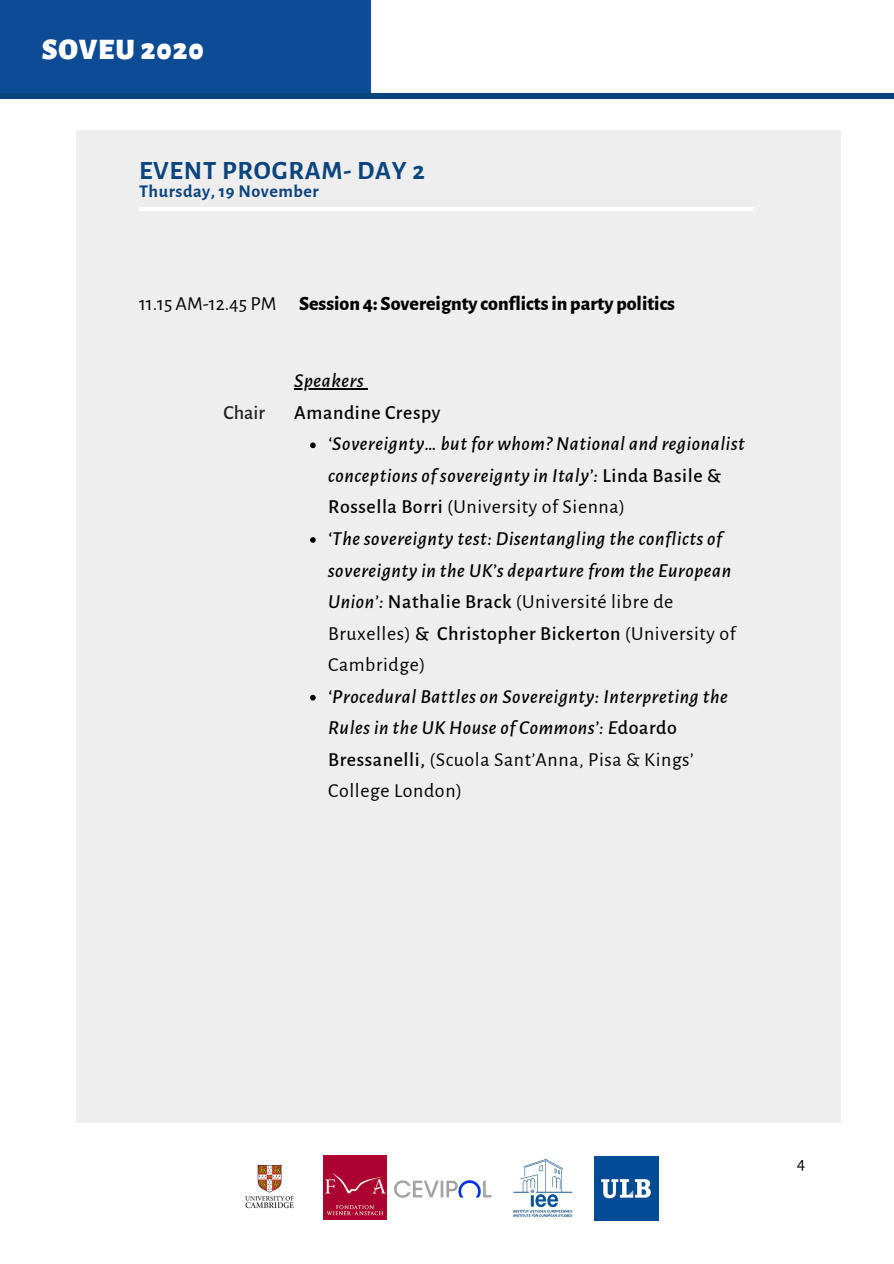
<style>
.page{position:relative;width:894px;height:1264px;background:#fff}
.page>*{position:absolute;margin:0;border:0;box-sizing:border-box;transform-origin:0 0}
.t1{font:900 30px "Alegreya Sans";letter-spacing:.03em;color:#fff}
.t2{font:700 26.55px "Alegreya Sans";letter-spacing:.03em;color:#0c457d}
.t3{font:italic 500 19.8px/31.5px "Alegreya Sans";letter-spacing:.03em;color:#000}
.t4{font:800 19.8px "Alegreya Sans";color:#000}
.t5{font:500 19.8px "Alegreya Sans";letter-spacing:.03em;color:#000}
.t6{font:500 19.8px "Alegreya Sans";color:#222}
.t7{font:700 18px "Alegreya Sans";letter-spacing:.03em;color:#0c457d}
.t8{font:18px "Alegreya Sans";color:#000}
.s1{font-weight:400}
.s2{font-style:normal}
.s3{font-weight:400;font-style:normal}
</style>
<div class="page">
<div style="left:77px;top:131px;width:763px;height:992px;background:#eee"></div>
<hr style="left:139px;top:207px;width:614px;height:3px;background:#fff">
<div style="left:0;top:0;width:370px;height:98px;background:#0d4b95"></div>
<div style="left:0;top:93px;width:893px;height:5px;background:#0c457d"></div>
<img style="left:513px;top:1159px;width:60px;height:58px">
<img style="left:323px;top:1155px;width:64px;height:64px">
<img style="left:245px;top:1164px;width:49px;height:45px">
<img style="left:394px;top:1180px;width:98px;height:18px">
<img style="left:594px;top:1156px;width:64px;height:64px">
<svg style="left:310px;top:442px;width:5px;height:6px"></svg>
<svg style="left:310px;top:537px;width:5px;height:6px"></svg>
<svg style="left:310px;top:695px;width:5px;height:5px"></svg>
<hr style="left:294px;top:388px;width:70px;height:1px;background:#000">
<h1 class="t1" style="left:42px;top:35px;width:164px">SOVEU 2020</h1>
<h2 class="t2" style="left:139px;top:158px;width:287px">EVENT PROGRAM- DAY 2</h2>
<p class="t7" style="left:139px;top:182px;width:181px">Thursday, 19 November</p>
<p class="t4" style="left:139px;top:294px;width:537px"><span class="s1">11.15 AM-12.45 PM</span> Session 4: Sovereignty conflictsin party politics</p>
<p class="t3" style="left:294px;top:365px;width:71px">Speakers</p>
<p class="t6" style="left:223px;top:403px;width:43px">Chair</p>
<p class="t5" style="left:294px;top:403px;width:148px">Amandine Crespy</p>
<p class="t3" style="left:328px;top:428px;width:418px">‘Sovereignty… but for whom? National and regionalist conceptions of sovereignty in Italy’: <span class="s2">Linda Basile &amp; Rossella Borri</span> <span class="s3">(University of Sienna)<br></span>‘The sovereignty test: Disentangling the conflicts of sovereignty in the UK’s departure from the European Union’: <span class="s2">Nathalie Brack</span> <span class="s3">(Université libre de Bruxelles)</span> <span class="s2">&amp; Christopher Bickerton</span> <span class="s3">(University of Cambridge)</span></p>
<p class="t3" style="left:328px;top:681px;width:401px">‘Procedural Battles on Sovereignty: Interpreting the Rules in the UK House of Commons’: E<span class="s2">doardo Bressanelli,</span> <span class="s3">(Scuola Sant’Anna, Pisa &amp; Kings’ College London)</span></p>
<p class="t8" style="left:796px;top:1154px;width:10px">4</p>
</div>
